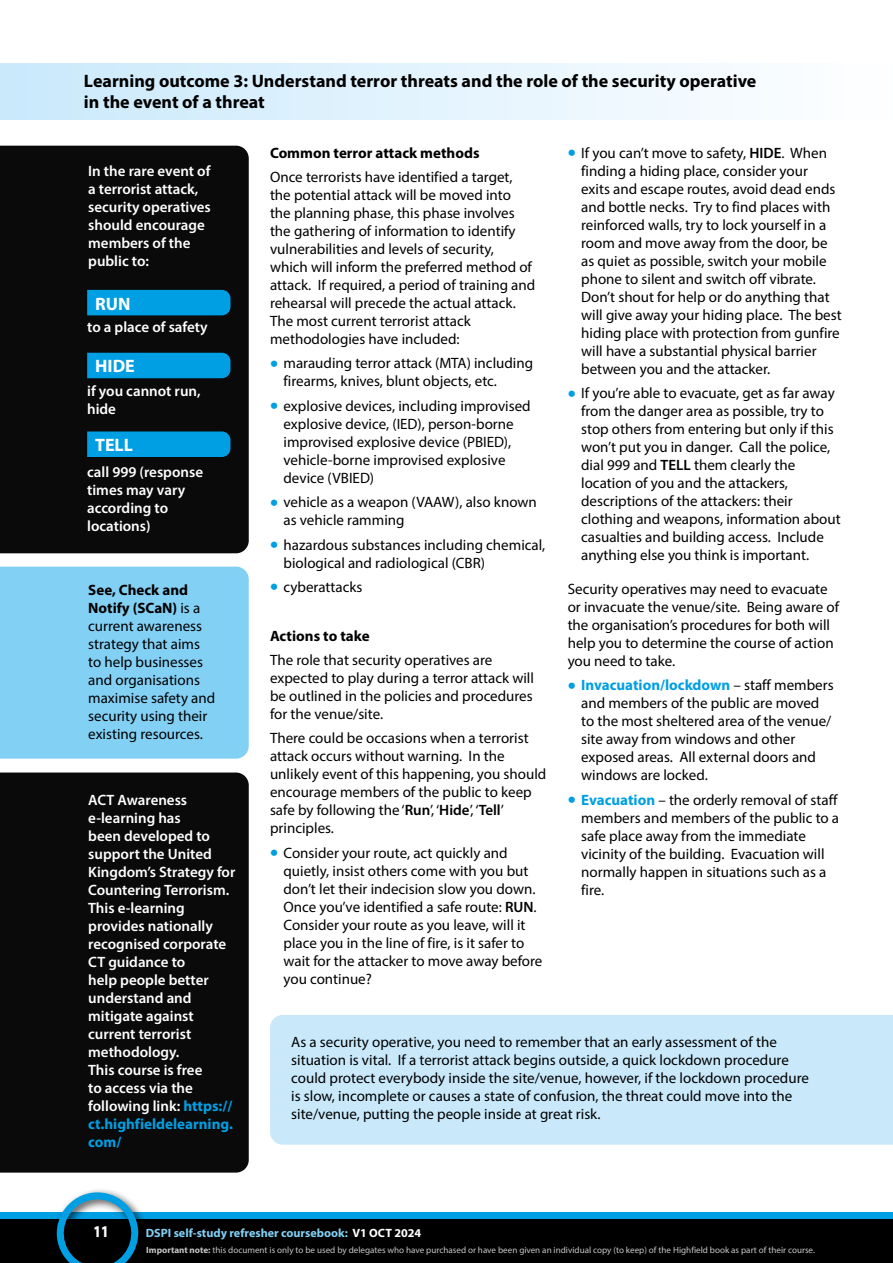
<style>
.page{position:relative;width:893px;height:1263px;background:#fff}
.page>*{position:absolute;margin:0;border:0;box-sizing:border-box;transform-origin:0 0}
.t1{font:700 18px/21.6px "Myriad Pro";color:#000}
.t2{font:700 18px "Myriad Pro";color:#fff}
.t3{font:900 16.5px "Myriad Pro";color:#fff;scale:.8 1}
.t4{font:15px/18px "Myriad Pro";color:#000}
.t5{font:600 15px/18px "Myriad Pro";color:#fff}
.t6{font:700 15px "Myriad Pro";color:#000}
.t7{font:700 12px "Myriad Pro";color:#83d0f5}
.t8{font:9px "Myriad Pro";color:#c6c6c6}
.s1{font-weight:700}
.s2{font-weight:700;color:#009fe3}
.s3{font-weight:700;font-size:24px;color:#009fe3}
.s4{font-weight:600}
.s5{color:#fff}
</style>
<div class="page">
<div style="left:0;top:1214px;width:893px;height:49px;background:#000"></div>
<div style="left:0;top:1212px;width:893px;height:6px;background:#009fe3"></div>
<div style="left:52px;top:1187px;width:97px;height:76px;background:#000;opacity:.75"></div>
<svg style="left:51px;top:1187px;width:93px;height:76px"></svg>
<div style="left:0;top:146px;width:249px;height:407px;background:#0a0a0a"></div>
<div style="left:87px;top:290px;width:143px;height:25px;background:#009fe3"></div>
<div style="left:87px;top:353px;width:143px;height:25px;background:#009fe3"></div>
<div style="left:87px;top:431px;width:143px;height:26px;background:#009fe3"></div>
<div style="left:0;top:772px;width:249px;height:400px;background:#0a0a0a"></div>
<div style="left:0;top:567px;width:249px;height:192px;background:#83d0f5"></div>
<div style="left:270px;top:1015px;width:623px;height:129px;background:#c9e9fb"></div>
<div style="left:0;top:64px;width:893px;height:55px;background:linear-gradient(to right,#cae9fc,#fff)"></div>
<p class="t1" style="left:84px;top:69px;width:674px">Learning outcome 3: Understand terror threats and the role of the security operative in the event of a threat</p>
<p class="t5" style="left:88px;top:161px;width:124px">In the rare event of a terrorist attack, security operatives should encourage members of the public to:</p>
<p class="t2" style="left:95px;top:292px;width:37px">RUN</p>
<p class="t5" style="left:87px;top:318px;width:122px">to a place of safety</p>
<p class="t2" style="left:95px;top:355px;width:41px">HIDE</p>
<p class="t5" style="left:87px;top:381px;width:115px">if you cannot run, hide</p>
<p class="t2" style="left:95px;top:433px;width:39px">TELL</p>
<p class="t5" style="left:87px;top:462px;width:117px">call 999 (response times may vary according to locations)</p>
<p class="t4" style="left:88px;top:580px;width:129px"><span class="s1">See, Check and<br>Notify (SCaN)</span> is a current awareness strategy that aims to help businesses and organisations maximise safety and security using their existing resources.</p>
<p class="t5" style="left:88px;top:790px;width:149px">ACT Awareness e-learning has<br>been developed to support the United<br>Kingdom’s Strategy for<br>Countering Terrorism.<br>This e-learning provides nationally recognised corporate<br>CT guidance to<br>help people better understand and mitigate against current terrorist methodology.<br>This course is free<br>to access via the following link: <span class="s2">https:// ct.highfieldelearning. com/</span></p>
<p class="t6" style="left:270px;top:143px;width:211px">Common terror attack methods</p>
<p class="t4" style="left:270px;top:168px;width:267px">Once terrorists have identified a target, the potential attack will be moved into the planning phase, this phase involves the gathering of information to identify vulnerabilities and levels of security, which will inform the preferred method of attack. If required, a period of training and rehearsal will precede the actual attack.<br>The most current terrorist attack methodologies have included:</p>
<p class="t4" style="left:284px;top:354px;width:251px;text-indent:-14px"><span class="s3">•</span> marauding terror attack (MTA) including firearms, knives, blunt objects, etc.</p>
<p class="t4" style="left:284px;top:396px;width:249px;text-indent:-14px"><span class="s3">•</span> explosive devices, including improvised explosive device, (IED), person-borne improvised explosive device (PBIED), vehicle-borne improvised explosive device (VBIED)</p>
<p class="t4" style="left:284px;top:493px;width:255px;text-indent:-14px"><span class="s3">•</span> vehicle as a weapon (VAAW), also known as vehicle ramming</p>
<p class="t4" style="left:284px;top:535px;width:263px;text-indent:-14px"><span class="s3">•</span> hazardous substances including chemical, biological and radiological (CBR)</p>
<p class="t4" style="left:270px;top:578px;width:94px"><span class="s3">•</span> cyberattacks</p>
<p class="t6" style="left:270px;top:626px;width:101px">Actions to take</p>
<p class="t4" style="left:270px;top:651px;width:265px">The role that security operatives are expected to play during a terror attack will be outlined in the policies and procedures for the venue/site.</p>
<p class="t4" style="left:270px;top:729px;width:278px">There could be occasions when a terrorist attack occurs without warning. In the unlikely event of this happening, you should encourage members of the public to keep safe by following the ‘<span class="s4">Run</span>’, ‘<span class="s4">Hide</span>’, ‘<span class="s4">Tell</span>’ principles.</p>
<p class="t4" style="left:284px;top:843px;width:260px;text-indent:-14px"><span class="s3">•</span> Consider your route, act quickly and quietly, insist others come with you but don’t let their indecision slow you down.<br>Once you’ve identified a safe route: <span class="s4">RUN</span>.<br>Consider your route as you leave, will it place you in the line of fire, is it safer to wait for the attacker to move away before you continue?</p>
<p class="t4" style="left:581px;top:143px;width:262px;text-indent:-14px"><span class="s3">•</span> If you can’t move to safety, <span class="s4">HIDE</span>. When finding a hiding place, consider your<br>exits and escape routes, avoid dead ends and bottle necks. Try to find places with reinforced walls, try to lock yourself in a room and move away from the door, be as quiet as possible, switch your mobile phone to silent and switch off vibrate.<br>Don’t shout for help or do anything that will give away your hiding place. The best hiding place with protection from gunfire will have a substantial physical barrier between you and the attacker.</p>
<p class="t4" style="left:581px;top:384px;width:261px;text-indent:-14px"><span class="s3">•</span> If you’re able to evacuate, get as far away from the danger area as possible, try to stop others from entering but only if this won’t put you in danger. Call the police, dial 999 and <span class="s4">TELL</span> them clearly the location of you and the attackers, descriptions of the attackers: their clothing and weapons, information about casualties and building access. Include anything else you think is important.</p>
<p class="t4" style="left:568px;top:579px;width:273px">Security operatives may need to evacuate or invacuate the venue/site. Being aware of the organisation’s procedures for both will help you to determine the course of action you need to take.</p>
<p class="t4" style="left:581px;top:676px;width:254px;text-indent:-14px"><span class="s3">•</span> <span class="s2">Invacuation/lockdown</span> – staff members and members of the public are moved to the most sheltered area of the venue/ site away from windows and other exposed areas. All external doors and windows are locked.</p>
<p class="t4" style="left:581px;top:790px;width:259px;text-indent:-14px"><span class="s3">•</span> <span class="s2">Evacuation</span> – the orderly removal of staff members and members of the public to a safe place away from the immediate vicinity of the building. Evacuation will normally happen in situations such as a fire.</p>
<p class="t4" style="left:291px;top:1033px;width:519px">As a security operative, you need to remember that an early assessment of the situation is vital. If a terrorist attack begins outside, a quick lockdown procedure could protect everybody inside the site/venue, however, if the lockdown procedure is slow, incomplete or causes a state of confusion, the threat could move into the site/venue, putting the people inside at great risk.</p>
<p class="t3" style="left:94px;top:1221px;width:20px">11</p>
<p class="t7" style="left:146px;top:1225px;width:277px">DSPI self-study refresher coursebook: <span class="s5">V1 OCT 2024</span></p>
<p class="t8" style="left:146px;top:1244px;width:670px"><span class="s1">Important note:</span> this document is only to be used by delegates who have purchased or have been given an individual copy (to keep) of the Highfield book as part of their course.</p>
</div>
